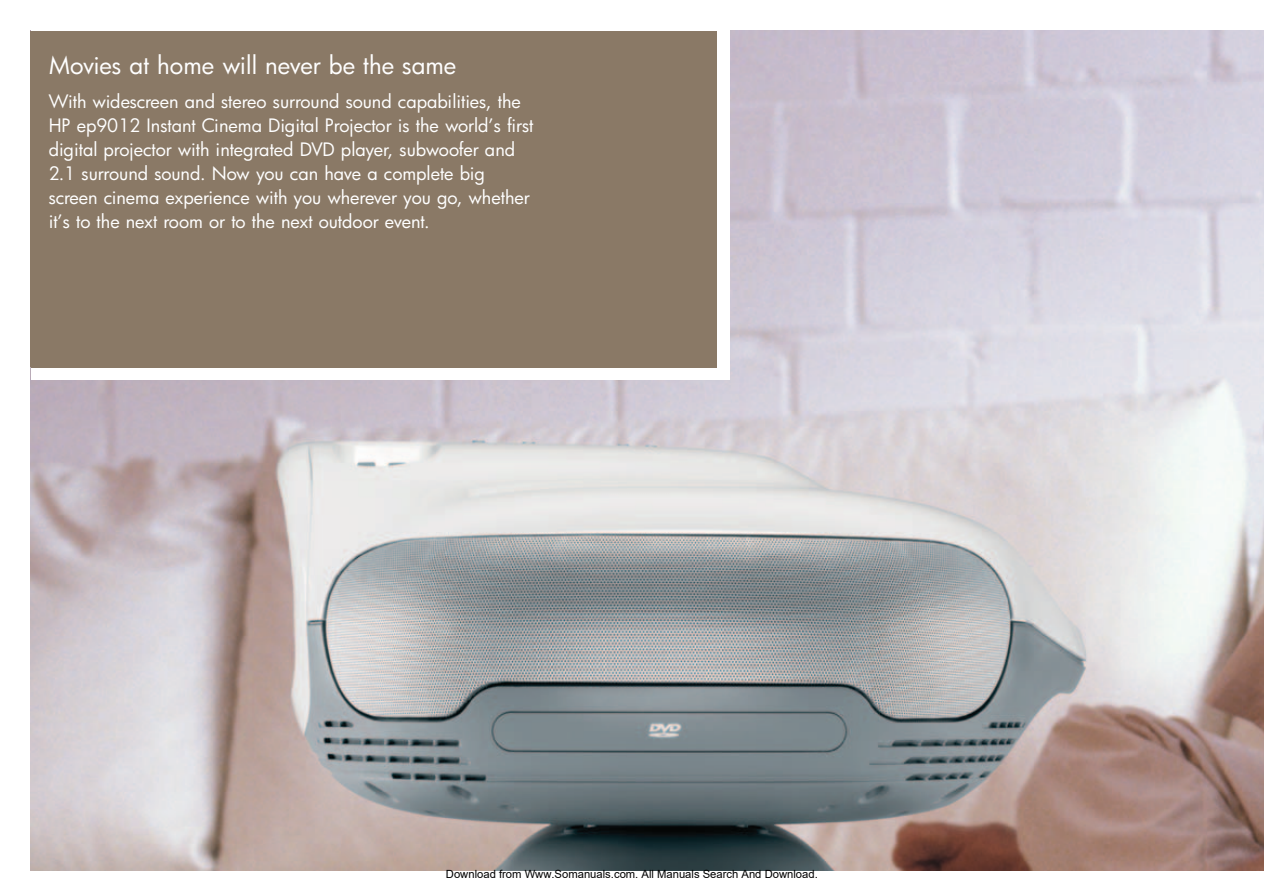
<style>
.page{position:relative;width:1264px;height:895px;background:#fff}
.page>*{position:absolute;margin:0;border:0;box-sizing:border-box;transform-origin:0 0}
.t1{font:24px "Futura";color:#fff}
.t2{font:18px/24px "Futura";color:#fff}
.t3{font:11.25px "Arial";color:#000}
</style>
<div class="page">
<img style="left:31px;top:31px;width:1232px;height:839px">
<div style="left:31px;top:18px;width:698px;height:362px;background:#fff"></div>
<div style="left:31px;top:31px;width:685px;height:336px;background:#8a7966"></div>
<h1 class="t1" style="left:49px;top:54px;width:409px">Movies at home will never be the same</h1>
<p class="t2" style="left:49px;top:91px;width:486px">With widescreen and stereo surround sound capabilities, the HP ep9012 Instant Cinema Digital Projector is the world’s first digital projector with integrated DVD player, subwoofer and 2.1 surround sound. Now you can have a complete big screen cinema experience with you wherever you go, whether it’s to the next room or to the next outdoor event.</p>
<p class="t3" style="left:446px;top:867px;width:373px">Download from Www.Somanuals.com. All Manuals Search And Download.</p>
</div>
